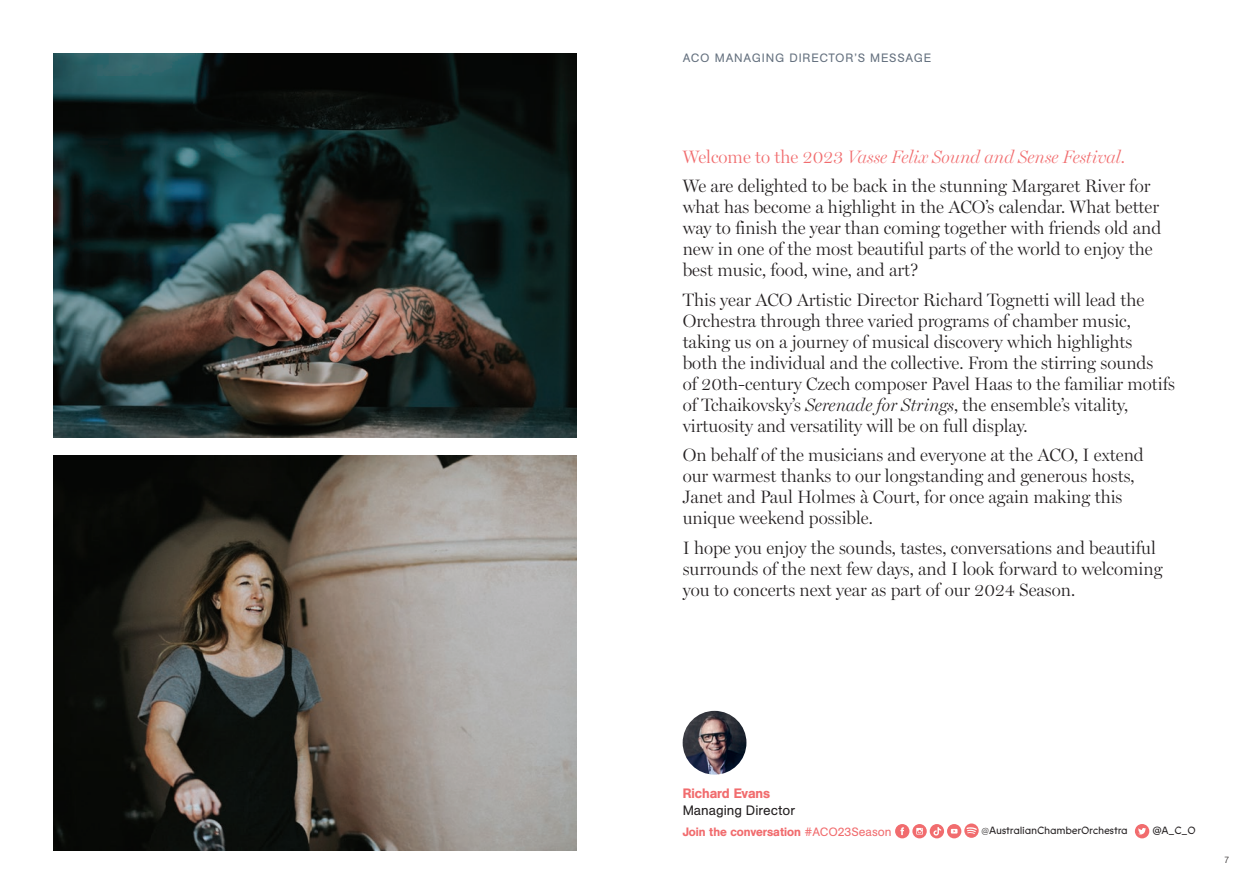
<style>
.page{position:relative;width:1259px;height:893px;background:#fff}
.page>*{position:absolute;margin:0;border:0;box-sizing:border-box;transform-origin:0 0}
.t1{font:300 18px/21px "Miller Display";color:#231f20}
.t2{font:13.5px "AG Book Std";color:#231f20}
.t3{font:500 13.5px "AG Book Std";color:#f16c6e}
.t4{font:500 12px "AG Book Std";color:#f16c6e}
.t5{font:12px "AG Book Std";letter-spacing:.07em;color:#65717f}
.t6{font:10.5px "Prophet";letter-spacing:-.02em;color:#231f20}
.t7{font:300 9px "AG Book Std";color:#231f20}
.s1{color:#f16c6e}
.s2{font-style:italic;color:#f16c6e}
.s3{font-style:italic}
.s4{font-weight:400}
.s5{font-family:"AG Book Std";font-weight:300;font-size:8.4px}
</style>
<div class="page">
<img style="left:53px;top:53px;width:523px;height:385px">
<svg style="left:895px;top:824px;width:31px;height:14px"></svg>
<svg style="left:929px;top:824px;width:15px;height:14px"></svg>
<svg style="left:933px;top:827px;width:8px;height:8px"></svg>
<svg style="left:947px;top:823px;width:31px;height:15px"></svg>
<svg style="left:1135px;top:824px;width:14px;height:14px"></svg>
<img style="left:53px;top:455px;width:523px;height:395px">
<img style="left:682px;top:711px;width:64px;height:64px;border-radius:32px">
<p class="t5" style="left:683px;top:51px;width:250px">ACO MANAGING DIRECTOR’S MESSAGE</p>
<p class="t1" style="left:682px;top:141px;width:469px;line-height:29.5px"><span class="s1">Welcome to the 2023</span> <span class="s2">Vasse Felix Sound and Sense Festival</span><span class="s1">.<br></span>We are delighted to be back in the stunning Margaret River for</p>
<p class="t1" style="left:682px;top:196px;width:480px">what has become a highlight in the ACO’s calendar. What better way to finish the year than coming together with friends old and new in one of the most beautiful parts of the world to enjoy the best music, food, wine, and art?</p>
<p class="t1" style="left:682px;top:289px;width:494px">This year ACO Artistic Director Richard Tognetti will lead the Orchestra through three varied programs of chamber music, taking us on a journey of musical discovery which highlights<br>both the individual and the collective. From the stirring sounds<br>of 20th-century Czech composer Pavel Haas to the familiar motifs of Tchaikovsky’s <span class="s3">Serenade for Strings</span>, the ensemble’s vitality, virtuosity and versatility will be on full display.</p>
<p class="t1" style="left:682px;top:444px;width:462px">On behalf of the musicians and everyone at the ACO, I extend our warmest thanks to our longstanding and generous hosts, Janet and Paul Holmes à Court, for once again making this unique weekend possible.</p>
<p class="t1" style="left:682px;top:537px;width:481px">I hope you enjoy the sounds, tastes, conversations and beautiful surrounds of the next few days, and I look forward to welcoming you to concerts next year as part of our 2024 Season.</p>
<p class="t3" style="left:682px;top:785px;width:89px">Richard Evans</p>
<p class="t2" style="left:682px;top:802px;width:114px">Managing Director</p>
<p class="t4" style="left:682px;top:824px;width:210px">Join the conversation <span class="s4">#ACO23Season</span></p>
<p class="t6" style="left:981px;top:823px;width:148px"><span class="s5">@</span>AustralianChamberOrchestra</p>
<p class="t6" style="left:1152px;top:823px;width:45px">@A_C_O</p>
<p class="t7" style="left:1224px;top:855px;width:7px">7</p>
</div>
